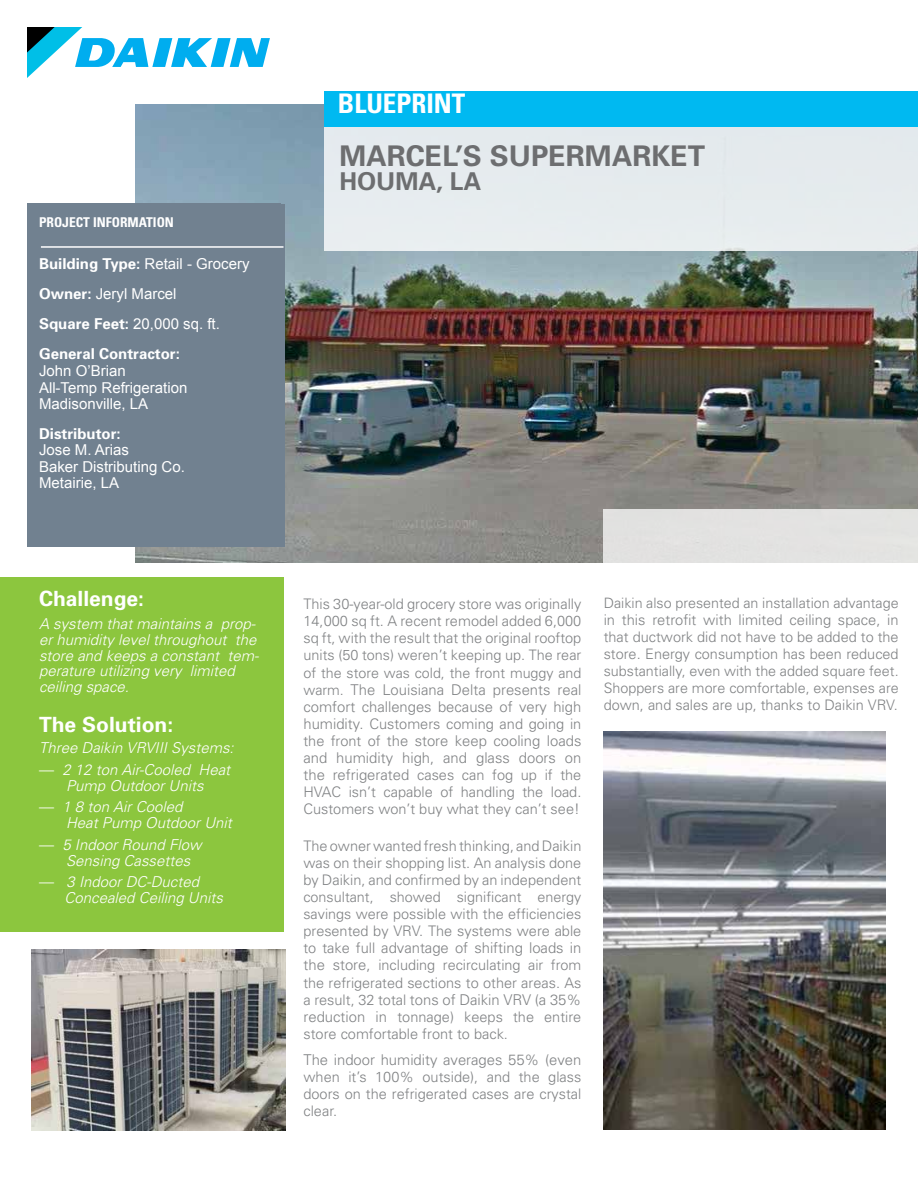
<style>
.page{position:relative;width:918px;height:1188px;background:#fff}
.page>*{position:absolute;margin:0;border:0;box-sizing:border-box;transform-origin:0 0}
.t1{font:700 28.5px "Univers";color:#6d6e70}
.t2{font:700 condensed 27px "Univers";color:#fff}
.t3{font:700 24.6px "Univers";color:#6d6e70}
.t4{font:700 21px "Univers";color:#fff}
.t5{font:italic 300 15px/15.6px "Univers";color:#fff}
.t6{font:15px/30px "Arial";color:#fff}
.t7{font:700 15px "Univers";color:#fff}
.t8{font:300 14.85px/17.1px "Univers";color:#808284}
.t9{font:300 14.7px "Univers";color:#808284}
.t10{font:300 14.55px/17.1px "Univers";color:#808284;text-align:justify}
.t11{font:300 14.4px/17.1px "Univers";color:#808284}
.t12{font:300 14.25px "Univers";color:#808284}
.t13{font:700 condensed 13.5px "Univers";color:#fff}
.s1{font-family:"Univers";font-weight:700}
.s2{font-weight:400;font-style:normal;font-stretch:condensed}
.s3{font-size:14.4px}
.s4{font-size:14.25px}
.s5{font-size:14.85px}
.s6{font-size:14.55px}
</style>
<div class="page">
<svg style="left:27px;top:27px;width:243px;height:51px"></svg>
<img style="left:135px;top:105px;width:783px;height:458px">
<div style="left:324px;top:91px;width:594px;height:160px;background:#e6ebee"></div>
<div style="left:324px;top:91px;width:594px;height:35px;background:#00b9f1"></div>
<div style="left:0;top:577px;width:284px;height:355px;background:#8cc63e"></div>
<div style="left:604px;top:510px;width:314px;height:53px;background:#e3e2e1"></div>
<div style="left:27px;top:204px;width:257px;height:342px;background:#718190"></div>
<hr style="left:41px;top:246px;width:243px;height:2px;background:#fff">
<img style="left:604px;top:732px;width:282px;height:397px">
<img style="left:32px;top:949px;width:254px;height:182px">
<p class="t13" style="left:39px;top:214px;width:136px">PROJECT INFORMATION</p>
<p class="t6" style="left:39px;top:249px;width:212px"><span class="s1">Building Type:</span> Retail - Grocery<br><span class="s1">Owner:</span> Jeryl Marcel<br><span class="s1">Square Feet:</span> 20,000 sq. ft.</p>
<p class="t7" style="left:39px;top:344px;width:142px">General Contractor:</p>
<p class="t6" style="left:39px;top:362px;width:150px;line-height:17.1px">John O’Brian<br>All-Temp Refrigeration</p>
<p class="t6" style="left:39px;top:388px;width:111px">Madisonville, LA</p>
<p class="t7" style="left:39px;top:424px;width:83px">Distributor:</p>
<p class="t6" style="left:39px;top:442px;width:147px;line-height:16.5px">Jose M. Arias<br>Baker Distributing Co.<br>Metairie, LA</p>
<h3 class="t4" style="left:39px;top:585px;width:107px">Challenge:</h3>
<p class="t5" style="left:39px;top:616px;width:221px">A system that maintains a prop&shy;er humidity level throughout the store and keeps a constant tem&shy;perature utilizing very limited ceiling space.</p>
<h3 class="t4" style="left:39px;top:712px;width:136px">The Solution:</h3>
<p class="t5" style="left:39px;top:740px;width:196px">Three Daikin VRVIII Systems:</p>
<p class="t5" style="left:39px;top:762px;width:193px;text-align:center"><span class="s2">—</span> 2 12 ton Air-Cooled Heat<br>Pump Outdoor Units</p>
<p class="t5" style="left:66px;top:798px;width:167px;line-height:16.5px;text-indent:-27px"><span class="s2">—</span> 1 8 ton Air Cooled<br>Heat Pump Outdoor Unit</p>
<p class="t5" style="left:66px;top:836px;width:137px;text-indent:-27px"><span class="s2">—</span> 5 Indoor Round Flow<br>Sensing Cassettes</p>
<p class="t5" style="left:64px;top:873px;width:160px;line-height:16.5px;text-indent:-26px"><span class="s2">—</span> 3 Indoor DC-Ducted<br>Concealed Ceiling Units</p>
<h2 class="t2" style="left:338px;top:87px;width:129px">BLUEPRINT</h2>
<h1 class="t1" style="left:339px;top:137px;width:367px">MARCEL’S SUPERMARKET</h1>
<h3 class="t3" style="left:339px;top:166px;width:143px">HOUMA, LA</h3>
<p class="t10" style="left:303px;top:595px;width:279px">This 30-year-old grocery store was originally 14,000 sq ft. A recent remodel added 6,000 sq ft, with the result that the original rooftop</p>
<p class="t11" style="left:303px;top:646px;width:279px">units (50 tons) weren’t keeping up. The rear</p>
<p class="t12" style="left:303px;top:664px;width:279px"><span class="s3">of</span> the store was cold, the front muggy and</p>
<p class="t8" style="left:303px;top:680px;width:279px"><span class="s4">warm.</span> The Louisiana Delta presents real comfort challenges because of very high</p>
<p class="t10" style="left:303px;top:715px;width:279px"><span class="s5">humidity.</span> Customers coming and going in</p>
<p class="t8" style="left:303px;top:732px;width:279px"><span class="s6">the front of</span> the store keep cooling loads and humidity high, and glass doors on</p>
<p class="t10" style="left:303px;top:766px;width:279px"><span class="s5">the refrigerated</span> cases can fog up if the HVAC isn’t capable of handling the load.<br>Customers won’t buy what they can’t see!</p>
<p class="t10" style="left:303px;top:837px;width:279px">The owner wanted fresh thinking, and Daikin was on their shopping list. An analysis done by Daikin, and confirmed by an independent</p>
<p class="t11" style="left:303px;top:888px;width:279px">consultant, showed significant energy savings were possible with the efficiencies</p>
<p class="t10" style="left:303px;top:922px;width:279px"><span class="s3">presented</span> by VRV. The systems were able</p>
<p class="t8" style="left:303px;top:939px;width:279px"><span class="s6">to take full</span> advantage of shifting loads in</p>
<p class="t11" style="left:303px;top:956px;width:279px"><span class="s5">the store,</span> including recirculating air from</p>
<p class="t10" style="left:303px;top:973px;width:279px"><span class="s3">the refrigerated</span> sections to other areas. As</p>
<p class="t8" style="left:303px;top:990px;width:279px"><span class="s6">a result, 32 total</span> tons of Daikin VRV (a 35%</p>
<p class="t10" style="left:303px;top:1008px;width:279px"><span class="s5">reduction in</span> tonnage) keeps the entire store comfortable front to back.</p>
<p class="t8" style="left:303px;top:1051px;width:279px">The indoor humidity averages 55% (even</p>
<p class="t10" style="left:303px;top:1068px;width:279px">when it’s 100% outside), and the glass doors on the refrigerated cases are crystal clear.</p>
<p class="t12" style="left:604px;top:594px;width:297px">Daikin also presented an installation advantage</p>
<p class="t9" style="left:604px;top:611px;width:296px">in this retrofit with limited ceiling space, in</p>
<p class="t10" style="left:604px;top:628px;width:296px">that ductwork did not have to be added to the</p>
<p class="t11" style="left:604px;top:645px;width:296px">store. Energy consumption has been reduced substantially, even with the added square feet.</p>
<p class="t12" style="left:604px;top:679px;width:297px">Shoppers are more comfortable, expenses are</p>
<p class="t10" style="left:604px;top:696px;width:296px">down, and sales are up, thanks to Daikin VRV.</p>
</div>
